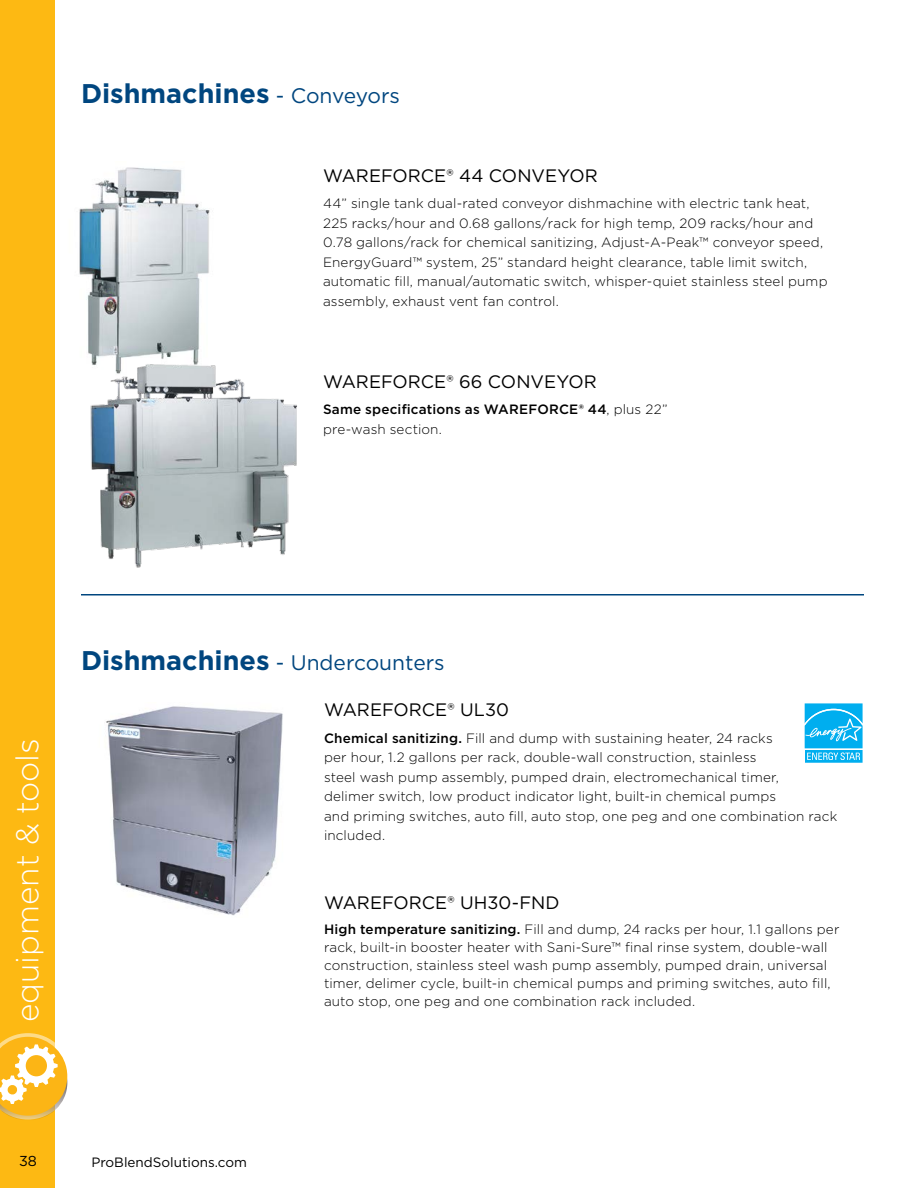
<style>
.page{position:relative;width:918px;height:1188px;background:#fff}
.page>*{position:absolute;margin:0;border:0;box-sizing:border-box;transform-origin:0 0}
.t1{font:300 31.5px "Gotham";color:#fff}
.t2{font:700 27px "Gotham";color:#00467f}
.t3{font:21px "Gotham";color:#00467f}
.t4{font:18px "Gotham";color:#000}
.t5{font:14.4px "Gotham";color:#000}
.t6{font:300 13.5px/19.5px "Gotham";letter-spacing:.01em;color:#000}
.t7{font:500 13.5px/19.5px "Gotham";letter-spacing:.015em;color:#000}
.t8{font:13.5px "Gotham";color:#000}
.s1{font-weight:400;font-size:21px}
.s2{font-weight:300}
.s3{font-weight:700;font-size:27px}
.s4{font-weight:500}
</style>
<div class="page">
<div style="left:0;top:0;width:55px;height:1188px;background:#fdb913"></div>
<svg style="left:0;top:1033px;width:68px;height:87px"></svg>
<img style="left:106px;top:706px;width:177px;height:210px">
<img style="left:79px;top:167px;width:131px;height:191px">
<img style="left:90px;top:358px;width:207px;height:210px">
<svg style="left:804px;top:703px;width:59px;height:60px;background:#32bdf1"></svg>
<hr style="left:81px;top:594px;width:783px;height:2px;background:#00467f">
<h2 class="t2" style="left:81px;top:75px;width:321px">Dishmachines <span class="s1">- Conveyors</span></h2>
<h3 class="t4" style="left:323px;top:164px;width:276px">WAREFORCE® 44 CONVEYOR</h3>
<p class="t6" style="left:323px;top:193px;width:506px">44” single tank dual-rated conveyor dishmachine with electric tank heat, 225 racks/hour and 0.68 gallons/rack for high temp, 209 racks/hour and 0.78 gallons/rack for chemical sanitizing, Adjust-A-Peak™ conveyor speed, EnergyGuard™ system, 25” standard height clearance, table limit switch, automatic fill, manual/automatic switch, whisper-quiet stainless steel pump assembly, exhaust vent fan control.</p>
<h3 class="t4" style="left:323px;top:370px;width:275px">WAREFORCE® 66 CONVEYOR</h3>
<p class="t7" style="left:323px;top:399px;width:346px">Same specifications as WAREFORCE® 44<span class="s2">, plus 22” pre-wash section.</span></p>
<h1 class="t1" style="left:7px;top:1022px;width:286px;rotate:-90deg">equipment &amp; tools</h1>
<h3 class="t3" style="left:81px;top:649px;width:365px"><span class="s3">Dishmachines</span> - Undercounters</h3>
<h3 class="t4" style="left:324px;top:699px;width:187px">WAREFORCE® UL30</h3>
<p class="t6" style="left:324px;top:728px;width:515px"><span class="s4">Chemical sanitizing.</span> Fill and dump with sustaining heater, 24 racks<br>per hour, 1.2 gallons per rack, double-wall construction, stainless<br>steel wash pump assembly, pumped drain, electromechanical timer,<br>delimer switch, low product indicator light, built-in chemical pumps<br>and priming switches, auto fill, auto stop, one peg and one combination rack included.</p>
<h3 class="t4" style="left:324px;top:891px;width:237px">WAREFORCE® UH30-FND</h3>
<p class="t6" style="left:324px;top:920px;width:517px;line-height:18px"><span class="s4">High temperature sanitizing.</span> Fill and dump, 24 racks per hour, 1.1 gallons per rack, built-in booster heater with Sani-Sure™ final rinse system, double-wall construction, stainless steel wash pump assembly, pumped drain, universal timer, delimer cycle, built-in chemical pumps and priming switches, auto fill, auto stop, one peg and one combination rack included.</p>
<p class="t5" style="left:19px;top:1151px;width:19px">38</p>
<p class="t8" style="left:91px;top:1154px;width:157px">ProBlendSolutions.com</p>
</div>
